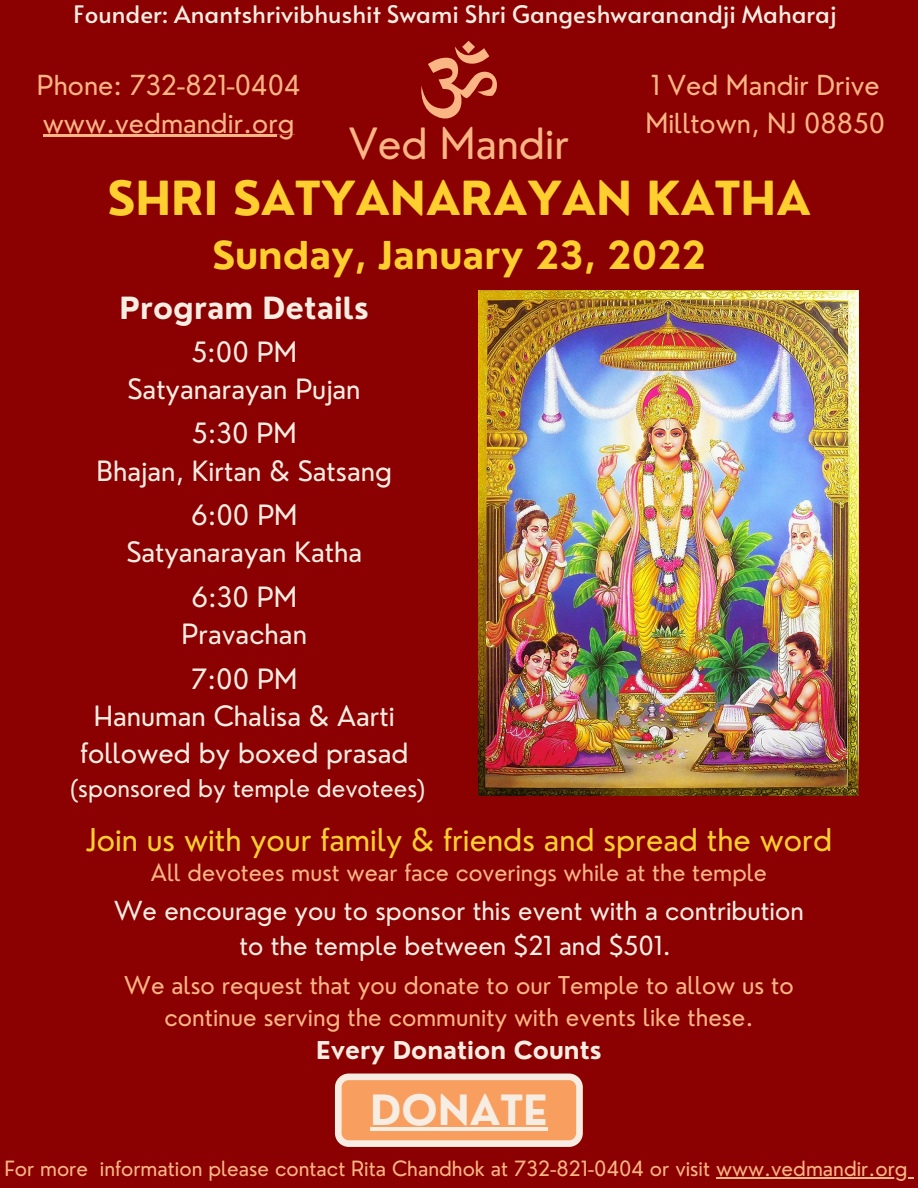
<style>
.page{position:relative;width:918px;height:1188px;background:#8b0000}
.page>*{position:absolute;margin:0;border:0;box-sizing:border-box;transform-origin:0 0}
.t1{font:700 45.9px "Nourd";color:#ffcf30}
.t2{font:42px "Nourd";color:#fab585}
.t3{font:700 40.65px "Nourd";color:#f7ede2}
.t4{font:700 37.5px "Nourd";color:#ffcf30}
.t5{font:30.75px "Nourd";color:#ffcf30}
.t6{font:700 29.85px "Nourd";color:#f7ede2}
.t7{font:27.3px/37.2px "Nourd";color:#f7ede2;text-align:center}
.t8{font:27px "Nourd";color:#fab585}
.t9{font:25.65px/34.8px "Nourd";color:#f7ede2;text-align:center}
.t10{font:24px/32.7px "Nourd";color:#fab585;text-align:center}
.t11{font:24px "Alata";color:#f7ede2}
.t12{font:24px "Nourd";color:#f7ede2}
.t13{font:700 24px "Nourd";color:#f7ede2}
.t14{font:23.25px "Nourd";color:#fab585}
.t15{font:20.55px "Nourd";color:#fab585}
</style>
<div class="page">
<svg style="left:421px;top:41px;width:76px;height:78px"></svg>
<hr style="left:43px;top:135px;width:252px;height:2px;background:#fab585">
<svg style="left:335px;top:1074px;width:248px;height:73px"></svg>
<hr style="left:370px;top:1127px;width:178px;height:4px;background:#f7ede2">
<hr style="left:716px;top:1177px;width:192px;height:1px;background:#fab585">
<img style="left:478px;top:290px;width:381px;height:505px">
<p class="t11" style="left:74px;top:-3px;width:765px">Founder: Anantshrivibhushit Swami Shri Gangeshwaranandji Maharaj</p>
<p class="t8" style="left:37px;top:68px;width:265px">Phone: 732-821-0404</p>
<p class="t8" style="left:43px;top:106px;width:253px">www.vedmandir.org</p>
<p class="t2" style="left:349px;top:117px;width:222px">Ved Mandir</p>
<p class="t8" style="left:651px;top:68px;width:230px">1 Ved Mandir Drive</p>
<p class="t8" style="left:645px;top:106px;width:241px">Milltown, NJ 08850</p>
<p class="t1" style="left:107px;top:169px;width:705px">SHRI SATYANARAYAN KATHA</p>
<p class="t4" style="left:212px;top:231px;width:495px">Sunday, January 23, 2022</p>
<p class="t6" style="left:120px;top:289px;width:251px">Program Details</p>
<p class="t7" style="left:191px;top:333px;width:107px">5:00 PM</p>
<p class="t7" style="left:128px;top:370px;width:235px">Satyanarayan Pujan</p>
<p class="t7" style="left:192px;top:415px;width:106px">5:30 PM</p>
<p class="t7" style="left:96px;top:452px;width:297px">Bhajan, Kirtan &amp; Satsang</p>
<p class="t7" style="left:191px;top:496px;width:108px">6:00 PM</p>
<p class="t7" style="left:126px;top:533px;width:237px">Satyanarayan Katha</p>
<p class="t7" style="left:192px;top:578px;width:107px">6:30 PM</p>
<p class="t7" style="left:182px;top:615px;width:127px">Pravachan</p>
<p class="t7" style="left:191px;top:660px;width:108px">7:00 PM</p>
<p class="t7" style="left:80px;top:697px;width:330px">Hanuman Chalisa &amp; Aarti followed by boxed prasad</p>
<p class="t12" style="left:70px;top:773px;width:357px">(sponsored by temple devotees)</p>
<p class="t5" style="left:86px;top:821px;width:748px">Join us with your family &amp; friends and spread the word</p>
<p class="t14" style="left:151px;top:858px;width:618px">All devotees must wear face coverings while at the temple</p>
<p class="t9" style="left:114px;top:893px;width:691px">We encourage you to sponsor this event with a contribution to the temple between $21 and $501.</p>
<p class="t10" style="left:124px;top:968px;width:671px">We also request that you donate to our Temple to allow us to continue serving the community with events like these.</p>
<p class="t13" style="left:316px;top:1035px;width:287px">Every Donation Counts</p>
<p class="t3" style="left:370px;top:1084px;width:179px">DONATE</p>
<p class="t15" style="left:4px;top:1156px;width:905px">For more information please contact Rita Chandhok at 732-821-0404 or visit www.vedmandir.org</p>
</div>
